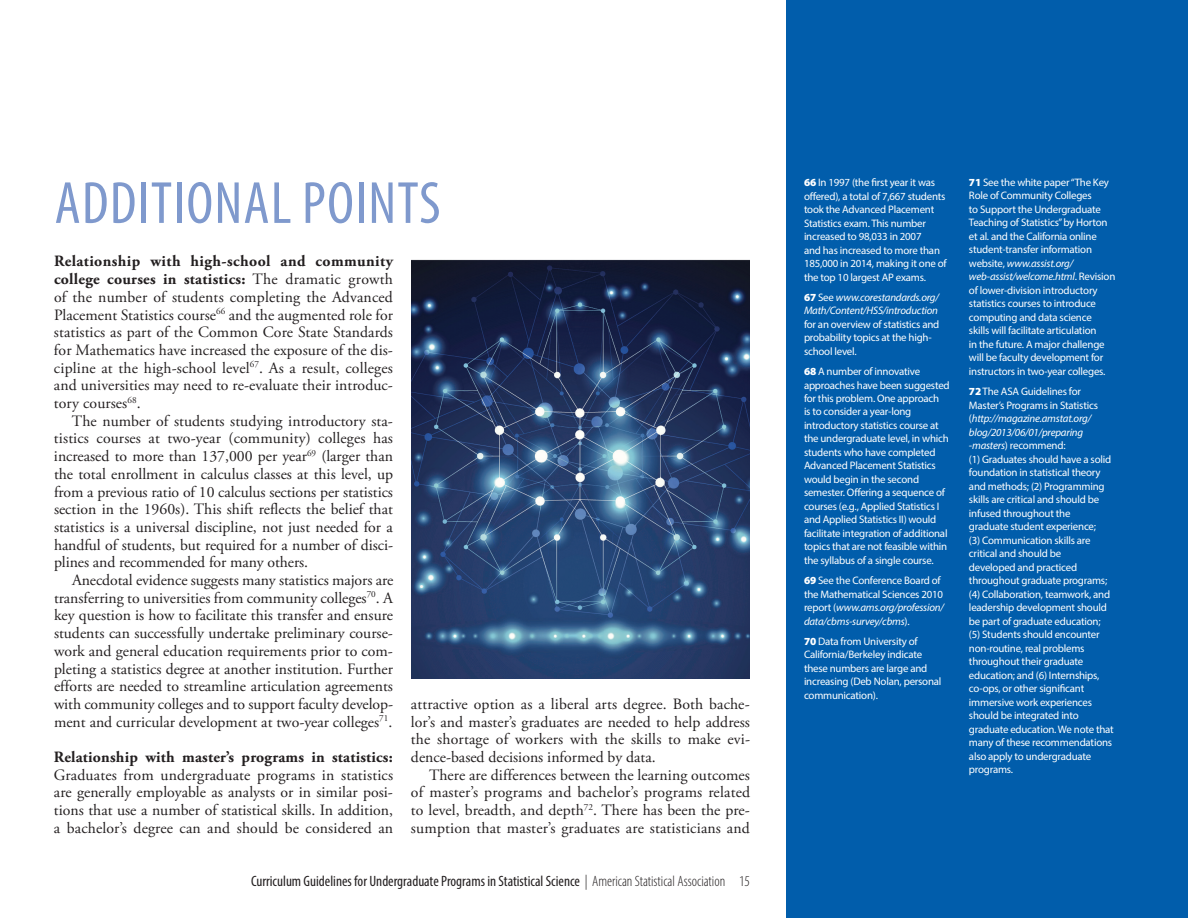
<style>
.page{position:relative;width:1188px;height:918px;background:#fff}
.page>*{position:absolute;margin:0;border:0;box-sizing:border-box;transform-origin:0 0}
.t1{font:condensed 60px "Myriad Pro";letter-spacing:.02em;color:#7f99cd}
.t2{font:15.75px/17.7px "Adobe Garamond Pro";color:#231f20;text-align:justify}
.t3{font:700 15.75px "Adobe Garamond Pro";letter-spacing:.01em;color:#231f20}
.t4{font:condensed 15px "Myriad Pro";color:#231f20}
.t5{font:10.8px/13.5px "Myriad Pro";letter-spacing:-.02em;color:#fff}
.t6{font:italic 10.8px/13.5px "Myriad Pro";letter-spacing:-.02em;color:#fff}
.s1{font-weight:700}
.s2{font-weight:300}
.s3{font-weight:900}
.s4{font-weight:900;font-style:normal}
.s5{font-style:normal}
.s6{font-style:italic}
</style>
<div class="page">
<div style="left:786px;top:0;width:402px;height:918px;background:#015dab"></div>
<img style="left:412px;top:260px;width:337px;height:419px">
<h1 class="t1" style="left:55px;top:167px;width:388px">ADDITIONAL POINTS</h1>
<p class="t2" style="left:54px;top:253px;width:341px"><span class="s1">Relationship with high-school and community college courses in statistics:</span> The dramatic growth of the number of students completing the Advanced Placement Statistics course<sup>66</sup> and the augmented role for statistics as part of the Common Core State Standards for Mathematics have increased the exposure of the dis&shy;cipline at the high-school level<sup>67</sup>. As a result, colleges and universities may need to re-evaluate their introduc&shy;tory courses<sup>68</sup>.</p>
<p class="t2" style="left:54px;top:412px;width:341px;text-indent:18px">The number of students studying introductory sta&shy;tistics courses at two-year (community) colleges has increased to more than 137,000 per year<sup>69</sup> (larger than the total enrollment in calculus classes at this level, up from a previous ratio of 10 calculus sections per statistics section in the 1960s). This shift reflects the belief that statistics is a universal discipline, not just needed for a handful of students, but required for a number of disci&shy;plines and recommended for many others.</p>
<p class="t2" style="left:54px;top:572px;width:341px;text-indent:18px">Anecdotal evidence suggests many statistics majors are transferring to universities from community colleges<sup>70</sup>. A key question is how to facilitate this transfer and ensure students can successfully undertake preliminary course&shy;work and general education requirements prior to com&shy;pleting a statistics degree at another institution. Further efforts are needed to streamline articulation agreements with community colleges and to support faculty develop&shy;ment and curricular development at two-year colleges<sup>71</sup>.</p>
<h2 class="t3" style="left:54px;top:748px;width:340px">Relationship with master’s programs in statistics:</h2>
<h2 class="t2" style="left:54px;top:766px;width:341px">Graduates from undergraduate programs in statistics are generally employable as analysts or in similar posi&shy;tions that use a number of statistical skills. In addition, a bachelor’s degree can and should be considered an</h2>
<h2 class="t2" style="left:411px;top:696px;width:341px">attractive option as a liberal arts degree. Both bache&shy;lor’s and master’s graduates are needed to help address the shortage of workers with the skills to make evi&shy;dence-based decisions informed by data.</h2>
<h2 class="t2" style="left:411px;top:766px;width:341px;text-indent:18px">There are differences between the learning outcomes of master’s programs and bachelor’s programs related to level, breadth, and depth<sup>72</sup>. There has been the pre&shy;sumption that master’s graduates are statisticians and</h2>
<h3 class="t4" style="left:251px;top:872px;width:500px">Curriculum Guidelines for Undergraduate Programs in Statistical Science <span class="s2">| American Statistical Association 15</span></h3>
<p class="t5" style="left:804px;top:176px;width:144px"><span class="s3">66</span> In 1997 (the first year it was offered), a total of 7,667 students took the Advanced Placement<br>Statistics exam. This number increased to 98,033 in 2007<br>and has increased to more than<br>185,000 in 2014, making it one of the top 10 largest AP exams.</p>
<p class="t6" style="left:804px;top:290px;width:137px"><span class="s4">67</span> <span class="s5">See</span> www.corestandards.org/<br>Math/Content/HSS/introduction</p>
<p class="t5" style="left:804px;top:317px;width:137px">for an overview of statistics and probability topics at the high&shy;school level.</p>
<p class="t5" style="left:804px;top:364px;width:147px"><span class="s3">68</span> A number of innovative approaches have been suggested for this problem. One approach<br>is to consider a year-long introductory statistics course at the undergraduate level, in which students who have completed<br>Advanced Placement Statistics would begin in the second semester. Offering a sequence of courses (e.g., Applied Statistics I and Applied Statistics II) would facilitate integration of additional topics that are not feasible within the syllabus of a single course.</p>
<p class="t5" style="left:804px;top:574px;width:141px"><span class="s3">69</span> See the Conference Board of the Mathematical Sciences 2010 report (<span class="s6">www.ams.org/profession/ data/cbms-survey/cbms</span>).</p>
<p class="t5" style="left:804px;top:634px;width:139px"><span class="s3">70</span> Data from University of<br>California/Berkeley indicate these numbers are large and increasing (Deb Nolan, personal communication).</p>
<p class="t5" style="left:969px;top:175px;width:148px"><span class="s3">71</span> See the white paper “The Key<br>Role of Community Colleges<br>to Support the Undergraduate<br>Teaching of Statistics” by Horton et al. and the California online student-transfer information website, <span class="s6">www.assist.org/ web-assist/welcome.html</span>. Revision of lower-division introductory statistics courses to introduce computing and data science<br>skills will facilitate articulation<br>in the future. A major challenge will be faculty development for instructors in two-year colleges.</p>
<p class="t5" style="left:969px;top:385px;width:146px"><span class="s3">72</span> The ASA Guidelines for<br>Master’s Programs in Statistics (<span class="s6">http://magazine.amstat.org/ blog/2013/06/01/preparing -masters</span>) recommend:<br>(1) Graduates should have a solid foundation in statistical theory and methods; (2) Programming skills are critical and should be infused throughout the<br>graduate student experience;<br>(3) Communication skills are critical and should be<br>developed and practiced throughout graduate programs; (4) Collaboration, teamwork, and leadership development should be part of graduate education; (5) Students should encounter non-routine, real problems throughout their graduate education; and (6) Internships, co-ops, or other significant immersive work experiences should be integrated into graduate education. We note that many of these recommendations also apply to undergraduate programs.</p>
</div>
